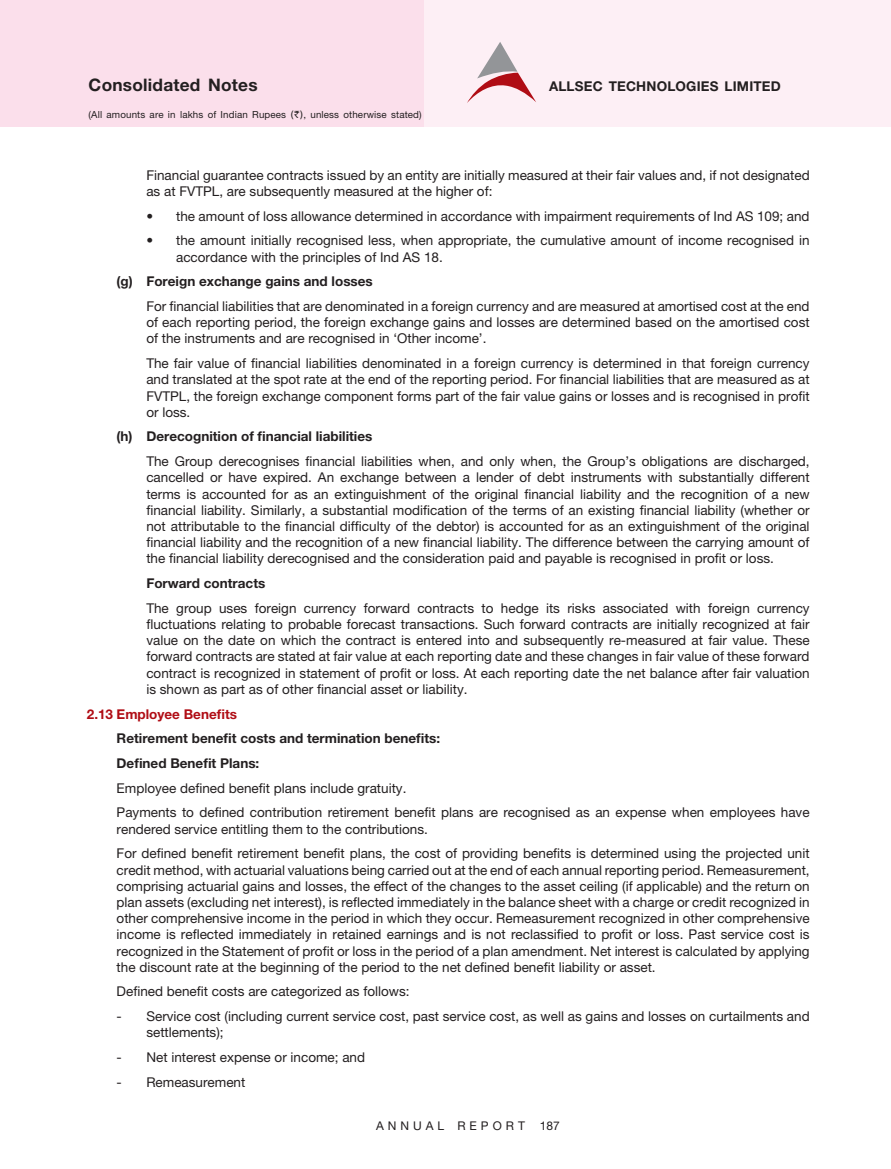
<style>
.page{position:relative;width:891px;height:1169px;background:#fff}
.page>*{position:absolute;margin:0;border:0;box-sizing:border-box;transform-origin:0 0}
.t1{font:700 17.25px "Helvetica Neue LT Pro";letter-spacing:.015em;color:#231f20}
.t2{font:13.5px/16.2px "Helvetica Neue LT Pro";color:#231f20}
.t3{font:700 13.5px/24.8px "Helvetica Neue LT Pro";color:#231f20}
.t4{font:700 13.5px "Helvetica Neue LT Pro";color:#b00d15}
.t5{font:12px "Helvetica Neue LT Pro";letter-spacing:.335em;color:#231f20}
.t6{font:9.75px "Helvetica Neue LT Pro";letter-spacing:.015em;color:#231f20}
.s1{font-family:"Rupee Foradian"}
</style>
<div class="page">
<div style="left:422px;top:0;width:469px;height:127px;background:#fdeff5"></div>
<svg style="left:467px;top:42px;width:69px;height:61px"></svg>
<div style="left:0;top:0;width:423px;height:127px;background:#fbdfeb"></div>
<p class="t1" style="left:89px;top:74px;width:171px">Consolidated Notes</p>
<p class="t6" style="left:89px;top:109px;width:335px">(All amounts are in lakhs of Indian Rupees <span class="s1">(`)</span>, unless otherwise stated)</p>
<p class="t3" style="left:549px;top:74px;width:233px">ALLSEC TECHNOLOGIES LIMITED</p>
<p class="t2" style="left:146px;top:167px;width:665px">Financial guarantee contracts issued by an entity are initially measured at their fair values and, if not designated as at FVTPL, are subsequently measured at the higher of:</p>
<p class="t2" style="left:146px;top:207px;width:665px">• the amount of loss allowance determined in accordance with impairment requirements of Ind AS 109; and</p>
<p class="t2" style="left:176px;top:232px;width:635px;text-indent:-30px">• the amount initially recognised less, when appropriate, the cumulative amount of income recognised in accordance with the principles of Ind AS 18.</p>
<p class="t3" style="left:117px;top:269px;width:258px">(g) Foreign exchange gains and losses</p>
<p class="t2" style="left:146px;top:298px;width:665px;text-align:justify">For financial liabilities that are denominated in a foreign currency and are measured at amortised cost at the end of each reporting period, the foreign exchange gains and losses are determined based on the amortised cost of the instruments and are recognised in ‘Other income’.</p>
<p class="t2" style="left:146px;top:355px;width:665px;text-align:justify">The fair value of financial liabilities denominated in a foreign currency is determined in that foreign currency and translated at the spot rate at the end of the reporting period. For financial liabilities that are measured as at FVTPL, the foreign exchange component forms part of the fair value gains or losses and is recognised in profit or loss.</p>
<p class="t3" style="left:117px;top:424px;width:257px">(h) Derecognition of financial liabilities</p>
<p class="t2" style="left:146px;top:453px;width:665px;text-align:justify">The Group derecognises financial liabilities when, and only when, the Group’s obligations are discharged, cancelled or have expired. An exchange between a lender of debt instruments with substantially different terms is accounted for as an extinguishment of the original financial liability and the recognition of a new financial liability. Similarly, a substantial modification of the terms of an existing financial liability (whether or not attributable to the financial difficulty of the debtor) is accounted for as an extinguishment of the original financial liability and the recognition of a new financial liability. The difference between the carrying amount of the financial liability derecognised and the consideration paid and payable is recognised in profit or loss.</p>
<p class="t3" style="left:146px;top:570px;width:121px">Forward contracts</p>
<p class="t2" style="left:146px;top:599px;width:665px;text-align:justify">The group uses foreign currency forward contracts to hedge its risks associated with foreign currency fl uctuations relating to probable forecast transactions. Such forward contracts are initially recognized at fair value on the date on which the contract is entered into and subsequently re-measured at fair value. These forward contracts are stated at fair value at each reporting date and these changes in fair value of these forward contract is recognized in statement of profit or loss. At each reporting date the net balance after fair valuation is shown as part as of other financial asset or liability.</p>
<p class="t4" style="left:87px;top:705px;width:152px">2.13 Employee Benefits</p>
<p class="t3" style="left:117px;top:726px;width:325px">Retirement benefit costs and termination benefits:<br>Defined Benefit Plans:</p>
<p class="t2" style="left:117px;top:775px;width:695px;line-height:24.8px">Employee defined benefit plans include gratuity.<br>Payments to defined contribution retirement benefit plans are recognised as an expense when employees have</p>
<p class="t2" style="left:117px;top:816px;width:695px;line-height:24.8px">rendered service entitling them to the contributions.<br>For defined benefit retirement benefit plans, the cost of providing benefits is determined using the projected unit</p>
<p class="t2" style="left:117px;top:861px;width:695px;text-align:justify">credit method, with actuarial valuations being carried out at the end of each annual reporting period. Remeasurement, comprising actuarial gains and losses, the effect of the changes to the asset ceiling (if applicable) and the return on plan assets (excluding net interest), is reflected immediately in the balance sheet with a charge or credit recognized in other comprehensive income in the period in which they occur. Remeasurement recognized in other comprehensive income is reflected immediately in retained earnings and is not reclassified to profit or loss. Past service cost is recognized in the Statement of profit or loss in the period of a plan amendment. Net interest is calculated by applying the discount rate at the beginning of the period to the net defined benefit liability or asset.</p>
<p class="t2" style="left:117px;top:983px;width:294px">Defined benefit costs are categorized as follows:</p>
<p class="t2" style="left:146px;top:1008px;width:665px;text-indent:-30px">- Service cost (including current service cost, past service cost, as well as gains and losses on curtailments and settlements);</p>
<p class="t2" style="left:117px;top:1049px;width:250px">- Net interest expense or income; and</p>
<p class="t2" style="left:117px;top:1073px;width:130px">- Remeasurement</p>
<p class="t5" style="left:376px;top:1119px;width:185px">ANNUAL REPORT 187</p>
</div>
